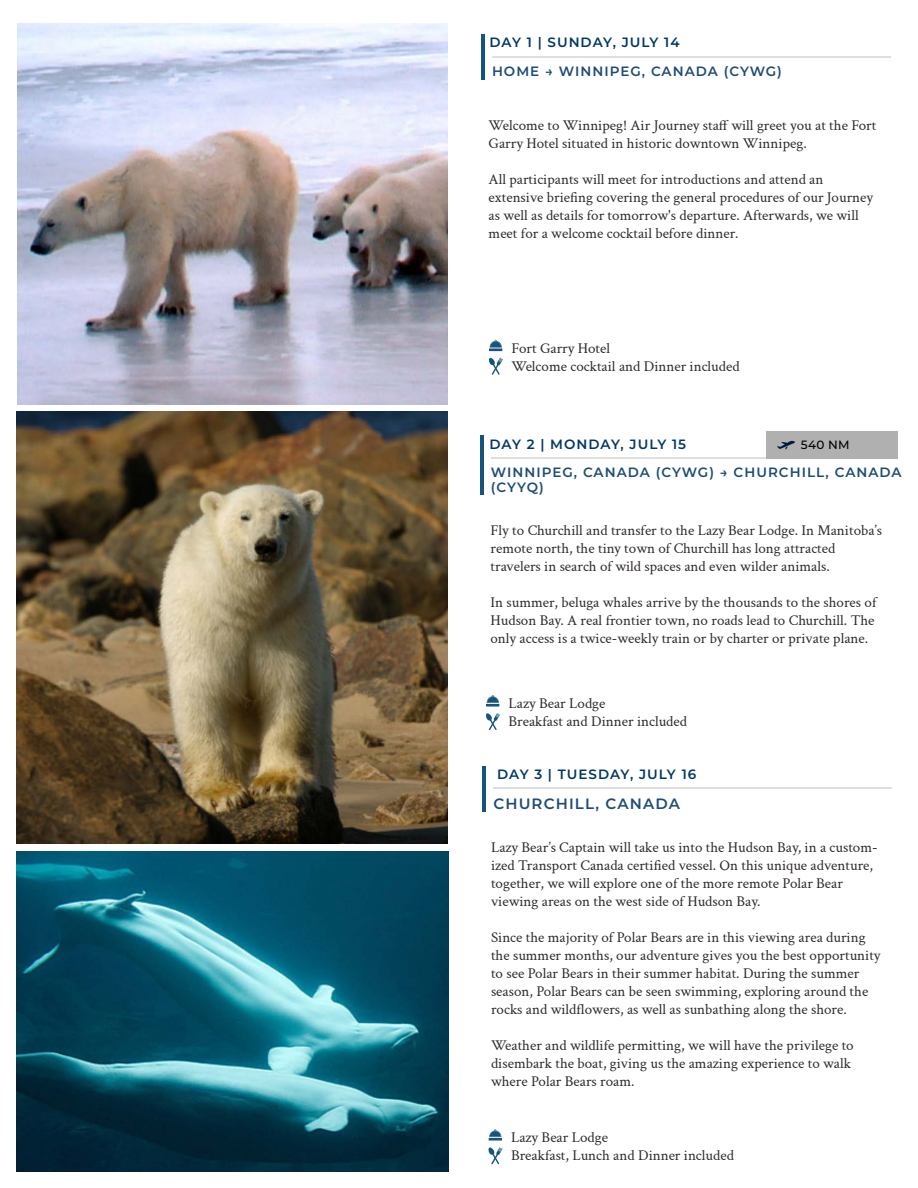
<style>
.page{position:relative;width:918px;height:1188px;background:#fff}
.page>*{position:absolute;margin:0;border:0;box-sizing:border-box;transform-origin:0 0}
.t1{font:15px/18px "Crimson Text";color:#2f292b}
.t2{font:600 15px "Montserrat";letter-spacing:.075em;color:#1f4c76}
.t3{font:600 13.5px/15px "Montserrat";letter-spacing:.075em;color:#1f4c76}
.t4{font:600 13.5px "Montserrat";letter-spacing:.075em;color:#003865}
.t5{font:500 12px "Montserrat";color:#000}
.s1{font-style:inherit}
</style>
<div class="page">
<hr style="left:492px;top:56px;width:399px;height:2px;background:#808080">
<svg style="left:489px;top:340px;width:13px;height:11px"></svg>
<svg style="left:489px;top:357px;width:14px;height:18px"></svg>
<hr style="left:481px;top:34px;width:4px;height:46px;background:#14547d">
<hr style="left:491px;top:457px;width:399px;height:2px;background:#808080">
<svg style="left:486px;top:695px;width:13px;height:12px"></svg>
<svg style="left:486px;top:713px;width:14px;height:17px"></svg>
<hr style="left:480px;top:435px;width:4px;height:60px;background:#14547d">
<hr style="left:493px;top:788px;width:399px;height:1px;background:#808080">
<svg style="left:489px;top:1129px;width:13px;height:12px"></svg>
<svg style="left:488px;top:1147px;width:14px;height:18px"></svg>
<hr style="left:482px;top:766px;width:4px;height:45px;background:#14547d">
<div style="left:766px;top:431px;width:132px;height:28px;background:#b0b0b0"></div>
<svg style="left:777px;top:441px;width:18px;height:8px"></svg>
<img style="left:17px;top:24px;width:430px;height:380px">
<img style="left:16px;top:412px;width:432px;height:431px">
<img style="left:16px;top:852px;width:432px;height:320px">
<p class="t4" style="left:490px;top:33px;width:192px">DAY 1 | SUNDAY, JULY 14</p>
<p class="t3" style="left:492px;top:63px;width:291px">HOME → WINNIPEG, CANADA (CYWG)</p>
<p class="t1" style="left:489px;top:116px;width:389px">Welcome to Winnipeg! Air Journey staff will greet you at the Fort<br>Garry Hotel situated in historic downtown Winnipeg.</p>
<p class="t1" style="left:489px;top:170px;width:386px">All participants will meet for introductions and attend an extensive briefing covering the general procedures of our <span class="s1">J</span>ourney as well as details for tomorrow's departure. Afterwards, we will meet for a welcome cocktail before dinner.</p>
<p class="t1" style="left:512px;top:338px;width:230px">Fort Garry Hotel<br>Welcome cocktail and Dinner included</p>
<p class="t4" style="left:490px;top:434px;width:198px">DAY 2 | MONDAY, JULY 15</p>
<p class="t5" style="left:801px;top:437px;width:50px">540 NM</p>
<p class="t3" style="left:491px;top:464px;width:412px">WINNIPEG, CANADA (CYWG) → CHURCHILL, CANADA (CYYQ)</p>
<p class="t1" style="left:491px;top:521px;width:393px">Fly to Churchill and transfer to the Lazy Bear Lodge. In Manitoba’s remote north, the tiny town of Churchill has long attracted travelers in search of wild spaces and even wilder animals.</p>
<p class="t1" style="left:491px;top:593px;width:387px">In summer, beluga whales arrive by the thousands to the shores of<br>Hudson Bay. A real frontier town, no roads lead to Churchill. The only access is a twice-weekly train or by charter or private plane.</p>
<p class="t1" style="left:509px;top:694px;width:180px">Lazy Bear Lodge<br>Breakfast and Dinner included</p>
<p class="t4" style="left:497px;top:765px;width:201px">DAY 3 | TUESDAY, JULY 16</p>
<p class="t2" style="left:493px;top:793px;width:188px">CHURCHILL, CANADA</p>
<p class="t1" style="left:491px;top:838px;width:388px">Lazy Bear’s Captain will take us into the Hudson Bay, in a custom&shy;ized Transport Canada certified vessel. On this unique adventure, together, we will explore one of the more remote Polar Bear viewing areas on the west side of Hudson Bay.</p>
<p class="t1" style="left:491px;top:928px;width:391px">Since the majority of Polar Bears are in this viewing area during the summer months, our adventure gives you the best opportunity to see Polar Bears in their summer habitat. During the summer season, Polar Bears can be seen swimming, exploring around the rocks and wildflowers, as well as sunbathing along the shore.</p>
<p class="t1" style="left:491px;top:1036px;width:364px">Weather and wildlife permitting, we will have the privilege to disembark the boat, giving us the amazing experience to walk where Polar Bears roam.</p>
<p class="t1" style="left:511px;top:1128px;width:224px">Lazy Bear Lodge<br>Breakfast, Lunch and Dinner included</p>
</div>
